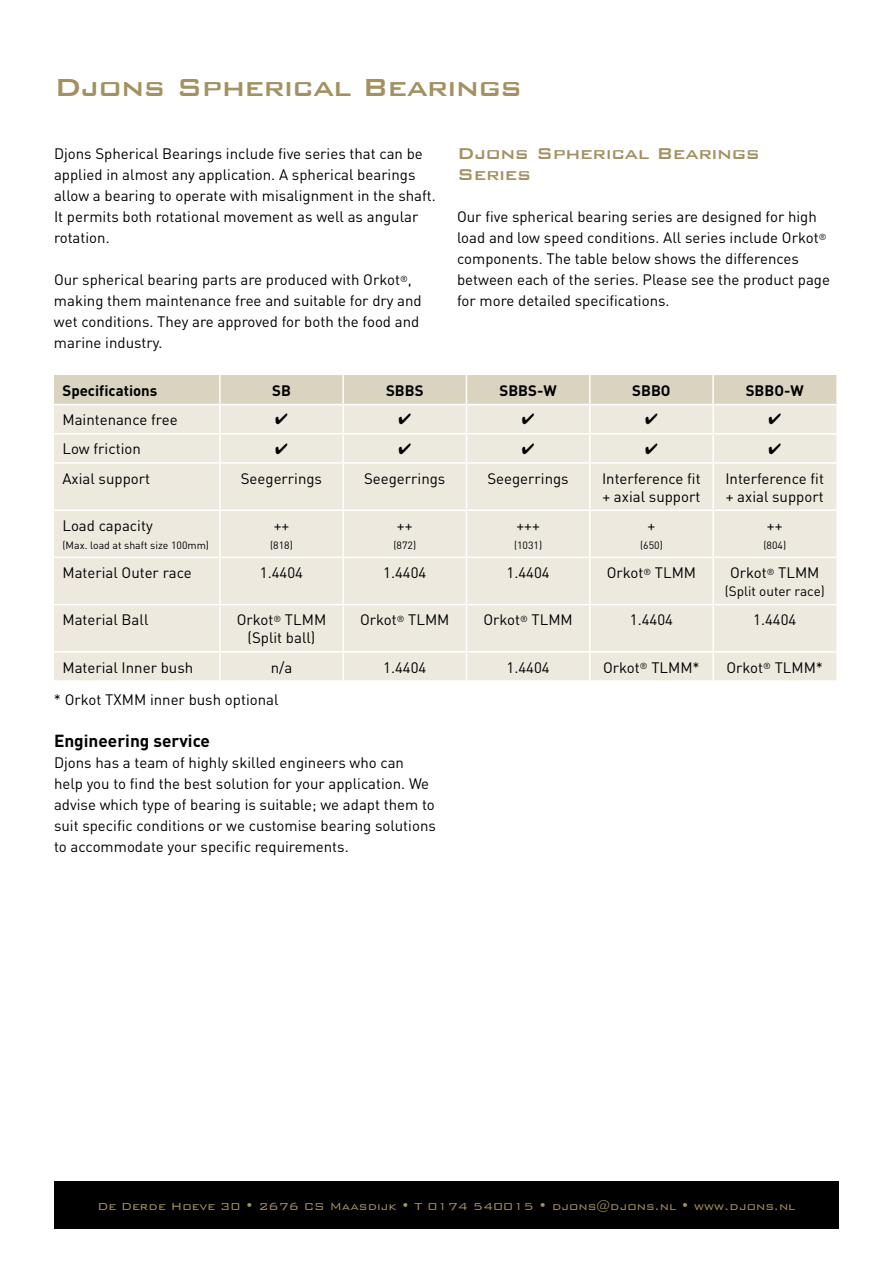
<style>
.page{position:relative;width:893px;height:1263px;background:#fff}
.page>*{position:absolute;margin:0;border:0;box-sizing:border-box;transform-origin:0 0}
.t1{font:500 33px "Bank Gothic";letter-spacing:-.03em;color:#a39161}
.t2{font:500 21px/21px "Bank Gothic";letter-spacing:-.02em;color:#a39161}
.t3{font:700 17.25px "DIN";color:#000}
.t4{font:15px/21px "DIN";color:#000}
.t5{font:700 15px "DIN";color:#000}
.t6{font:300 13.65px "Bank Gothic";letter-spacing:-.005em;color:#a39161}
.t7{font:13.5px "DIN";color:#000}
.t8{font:10.5px "DIN";color:#000}
</style>
<div class="page">
<div style="left:54px;top:1181px;width:785px;height:48px;background:#000"></div>
<div style="left:54px;top:464px;width:782px;height:216px;background:#ede9df"></div>
<hr style="left:219px;top:464px;width:2px;height:45px;background:#fff">
<hr style="left:342px;top:464px;width:2px;height:45px;background:#fff">
<hr style="left:466px;top:464px;width:1px;height:45px;background:#fff">
<hr style="left:589px;top:464px;width:1px;height:45px;background:#fff">
<hr style="left:712px;top:464px;width:2px;height:45px;background:#fff">
<hr style="left:54px;top:509px;width:166px;height:2px;background:#fff">
<hr style="left:220px;top:509px;width:123px;height:2px;background:#fff">
<hr style="left:219px;top:511px;width:2px;height:46px;background:#fff">
<hr style="left:343px;top:509px;width:123px;height:2px;background:#fff">
<hr style="left:342px;top:511px;width:2px;height:46px;background:#fff">
<hr style="left:466px;top:509px;width:124px;height:2px;background:#fff">
<hr style="left:466px;top:511px;width:1px;height:46px;background:#fff">
<hr style="left:590px;top:509px;width:123px;height:2px;background:#fff">
<hr style="left:589px;top:511px;width:1px;height:46px;background:#fff">
<hr style="left:713px;top:509px;width:123px;height:2px;background:#fff">
<hr style="left:712px;top:511px;width:2px;height:46px;background:#fff">
<hr style="left:54px;top:557px;width:166px;height:1px;background:#fff">
<hr style="left:220px;top:557px;width:123px;height:1px;background:#fff">
<hr style="left:219px;top:558px;width:2px;height:46px;background:#fff">
<hr style="left:343px;top:557px;width:123px;height:1px;background:#fff">
<hr style="left:342px;top:558px;width:2px;height:46px;background:#fff">
<hr style="left:466px;top:557px;width:124px;height:1px;background:#fff">
<hr style="left:466px;top:558px;width:1px;height:46px;background:#fff">
<hr style="left:590px;top:557px;width:123px;height:1px;background:#fff">
<hr style="left:589px;top:558px;width:1px;height:46px;background:#fff">
<hr style="left:713px;top:557px;width:123px;height:1px;background:#fff">
<hr style="left:712px;top:558px;width:2px;height:46px;background:#fff">
<hr style="left:54px;top:604px;width:166px;height:1px;background:#fff">
<hr style="left:220px;top:604px;width:123px;height:1px;background:#fff">
<hr style="left:219px;top:605px;width:2px;height:46px;background:#fff">
<hr style="left:343px;top:604px;width:123px;height:1px;background:#fff">
<hr style="left:342px;top:605px;width:2px;height:46px;background:#fff">
<hr style="left:466px;top:604px;width:124px;height:1px;background:#fff">
<hr style="left:466px;top:605px;width:1px;height:46px;background:#fff">
<hr style="left:590px;top:604px;width:123px;height:1px;background:#fff">
<hr style="left:589px;top:605px;width:1px;height:46px;background:#fff">
<hr style="left:713px;top:604px;width:123px;height:1px;background:#fff">
<hr style="left:712px;top:605px;width:2px;height:46px;background:#fff">
<hr style="left:54px;top:651px;width:166px;height:1px;background:#fff">
<hr style="left:220px;top:651px;width:123px;height:1px;background:#fff">
<hr style="left:219px;top:652px;width:2px;height:28px;background:#fff">
<hr style="left:343px;top:651px;width:123px;height:1px;background:#fff">
<hr style="left:342px;top:652px;width:2px;height:28px;background:#fff">
<hr style="left:466px;top:651px;width:124px;height:1px;background:#fff">
<svg style="left:466px;top:652px;width:1px;height:28px"></svg>
<hr style="left:590px;top:651px;width:123px;height:1px;background:#fff">
<svg style="left:589px;top:652px;width:1px;height:28px"></svg>
<hr style="left:713px;top:651px;width:123px;height:1px;background:#fff">
<hr style="left:712px;top:652px;width:2px;height:28px;background:#fff">
<svg style="left:54px;top:375px;width:782px;height:87px;background:#e7e3d6"></svg>
<h1 class="t1" style="left:54px;top:62px;width:470px">Djons Spherical Bearings</h1>
<p class="t4" style="left:54px;top:143px;width:383px">Djons Spherical Bearings include five series that can be applied in almost any application. A spherical bearings allow a bearing to operate with misalignment in the shaft.<br>It permits both rotational movement as well as angular rotation.</p>
<p class="t4" style="left:54px;top:269px;width:369px">Our spherical bearing parts are produced with Orkot<sup>®</sup>, making them maintenance free and suitable for dry and wet conditions. They are approved for both the food and marine industry.</p>
<h2 class="t2" style="left:457px;top:141px;width:304px">Djons Spherical Bearings<br>Series</h2>
<p class="t4" style="left:457px;top:206px;width:374px">Our five spherical bearing series are designed for high load and low speed conditions. All series include Orkot<sup>® </sup>components. The table below shows the differences between each of the series. Please see the product page for more detailed specifications.</p>
<p class="t5" style="left:63px;top:381px;width:96px">Specifications</p>
<p class="t5" style="left:272px;top:381px;width:20px">SB</p>
<p class="t5" style="left:386px;top:381px;width:39px">SBBS</p>
<p class="t5" style="left:500px;top:381px;width:59px">SBBS-W</p>
<p class="t5" style="left:632px;top:381px;width:40px">SBBO</p>
<p class="t5" style="left:746px;top:381px;width:59px">SBBO-W</p>
<p class="t4" style="left:63px;top:409px;width:117px">Maintenance free</p>
<p class="t4" style="left:62px;top:438px;width:80px">Low friction</p>
<p class="t4" style="left:62px;top:467px;width:89px">Axial support</p>
<p class="t4" style="left:241px;top:467px;width:83px">Seegerrings</p>
<p class="t4" style="left:364px;top:467px;width:83px">Seegerrings</p>
<p class="t4" style="left:487px;top:467px;width:83px">Seegerrings</p>
<p class="t4" style="left:602px;top:469px;width:100px;line-height:18px">Interference fit + axial support</p>
<p class="t4" style="left:725px;top:469px;width:100px;line-height:18px">Interference fit + axial support</p>
<p class="t4" style="left:62px;top:515px;width:92px">Load capacity</p>
<p class="t8" style="left:63px;top:538px;width:148px">(Max. load at shaft size 100mm)</p>
<p class="t4" style="left:274px;top:515px;width:17px">++</p>
<p class="t8" style="left:270px;top:538px;width:24px">(818)</p>
<p class="t4" style="left:397px;top:515px;width:17px">++</p>
<p class="t8" style="left:393px;top:538px;width:24px">(872)</p>
<p class="t4" style="left:516px;top:515px;width:25px">+++</p>
<p class="t8" style="left:514px;top:538px;width:30px">(1031)</p>
<p class="t4" style="left:647px;top:515px;width:9px">+</p>
<p class="t8" style="left:640px;top:538px;width:24px">(650)</p>
<p class="t4" style="left:767px;top:515px;width:17px">++</p>
<p class="t8" style="left:763px;top:538px;width:24px">(804)</p>
<p class="t4" style="left:63px;top:562px;width:131px">Material Outer race</p>
<p class="t4" style="left:260px;top:562px;width:45px">1.4404</p>
<p class="t4" style="left:383px;top:562px;width:45px">1.4404</p>
<p class="t4" style="left:506px;top:562px;width:45px">1.4404</p>
<p class="t4" style="left:607px;top:562px;width:91px">Orkot<sup>®</sup> TLMM</p>
<p class="t4" style="left:730px;top:562px;width:91px">Orkot<sup>®</sup> TLMM</p>
<p class="t7" style="left:725px;top:583px;width:102px">(Split outer race)</p>
<p class="t4" style="left:63px;top:609px;width:87px">Material Ball</p>
<p class="t4" style="left:237px;top:611px;width:91px;line-height:18px;text-align:center">Orkot<sup>®</sup> TLMM (Split ball)</p>
<p class="t4" style="left:360px;top:609px;width:91px">Orkot<sup>®</sup> TLMM</p>
<p class="t4" style="left:483px;top:609px;width:91px">Orkot<sup>®</sup> TLMM</p>
<p class="t4" style="left:630px;top:609px;width:45px">1.4404</p>
<p class="t4" style="left:753px;top:609px;width:45px">1.4404</p>
<p class="t4" style="left:62px;top:656px;width:132px">Material Inner bush</p>
<p class="t4" style="left:271px;top:656px;width:23px">n/a</p>
<p class="t4" style="left:383px;top:656px;width:45px">1.4404</p>
<p class="t4" style="left:506px;top:656px;width:45px">1.4404</p>
<p class="t4" style="left:603px;top:656px;width:98px">Orkot<sup>®</sup> TLMM*</p>
<p class="t4" style="left:726px;top:656px;width:98px">Orkot<sup>®</sup> TLMM*</p>
<p class="t4" style="left:54px;top:689px;width:226px">* Orkot TXMM inner bush optional</p>
<p class="t3" style="left:54px;top:729px;width:158px">Engineering service</p>
<p class="t4" style="left:54px;top:752px;width:383px">Djons has a team of highly skilled engineers who can help you to find the best solution for your application. We advise which type of bearing is suitable; we adapt them to suit specific conditions or we customise bearing solutions to accommodate your specific requirements.</p>
<p class="t6" style="left:97px;top:1196px;width:700px">De Derde Hoeve 30 • 2676 CS Maasdijk • T 0174 540015 • djons@djons.nl • www.djons.nl</p>
</div>
